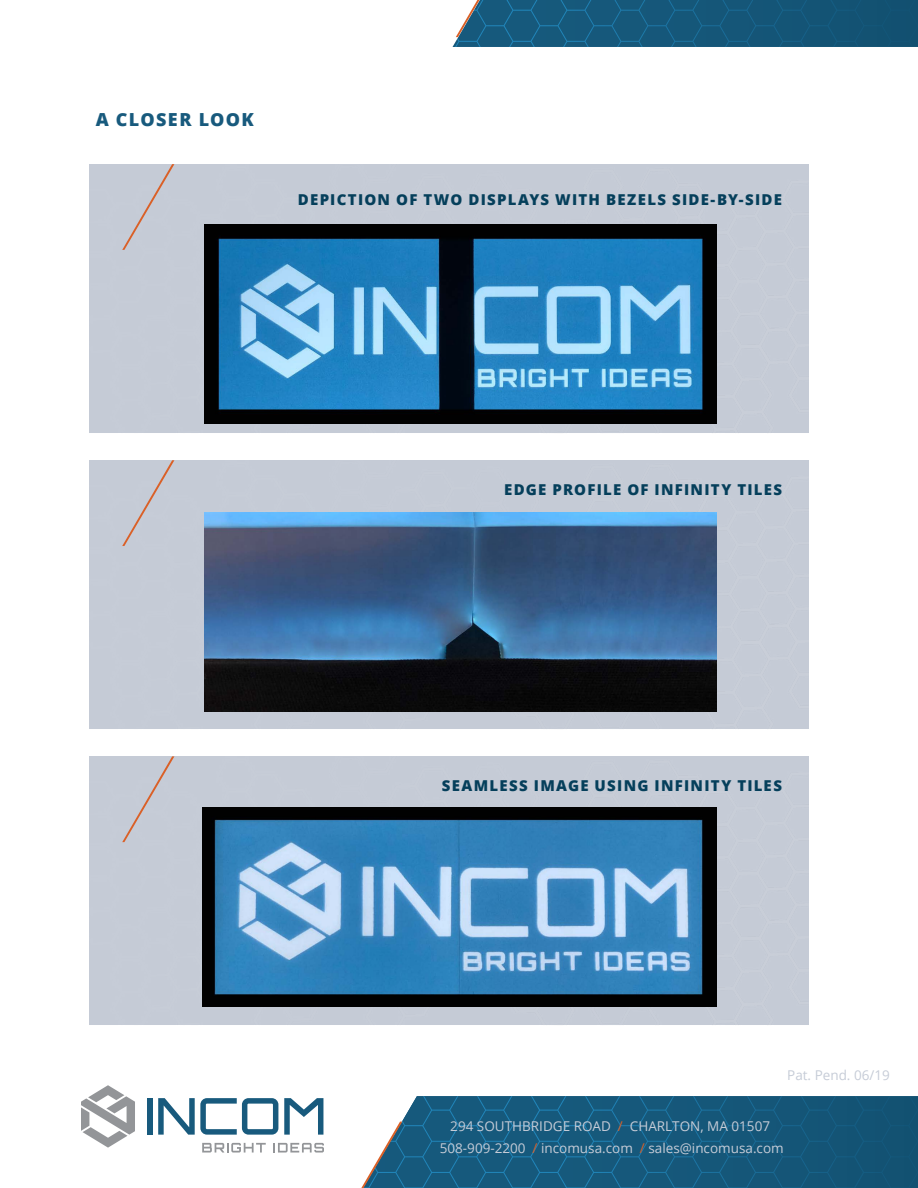
<style>
.page{position:relative;width:918px;height:1188px;background:#fff}
.page>*{position:absolute;margin:0;border:0;box-sizing:border-box;transform-origin:0 0}
.t1{font:800 18px "Open Sans";letter-spacing:.07em;color:#185a7d}
.t2{font:800 15px "Open Sans";letter-spacing:.085em;color:#053f5b}
.t3{font:13.5px/21.8px "Open Sans";color:#c6ccd7;text-align:center}
.s1{color:#da6027}
</style>
<div class="page">
<div style="left:147px;top:1098px;width:6px;height:37px;background:#185a7d"></div>
<svg style="left:158px;top:1098px;width:120px;height:37px"></svg>
<svg style="left:284px;top:1098px;width:39px;height:37px"></svg>
<svg style="left:202px;top:1143px;width:64px;height:10px"></svg>
<svg style="left:274px;top:1143px;width:50px;height:10px"></svg>
<svg style="left:81px;top:1085px;width:54px;height:63px"></svg>
<div style="left:122px;top:164px;width:52px;height:86px;background:#c5cbd6"></div>
<div style="left:122px;top:460px;width:52px;height:86px;background:#c5cbd6"></div>
<div style="left:90px;top:756px;width:719px;height:269px;background:#c5cbd6"></div>
<div style="left:122px;top:756px;width:52px;height:86px;background:#c5cbd6"></div>
<img style="left:204px;top:224px;width:513px;height:200px">
<img style="left:202px;top:807px;width:514px;height:200px">
<img style="left:204px;top:512px;width:513px;height:200px">
<svg style="left:400px;top:1096px;width:518px;height:92px;background:#16597c"></svg>
<svg style="left:361px;top:1122px;width:41px;height:66px"></svg>
<svg style="left:453px;top:0;width:465px;height:47px;background:#1c5c7d"></svg>
<p class="t1" style="left:96px;top:106px;width:160px">A CLOSER LOOK</p>
<p class="t2" style="left:298px;top:188px;width:486px">DEPICTION OF TWO DISPLAYS WITH BEZELS SIDE-BY-SIDE</p>
<p class="t2" style="left:504px;top:478px;width:279px">EDGE PROFILE OF INFINITY TILES</p>
<p class="t2" style="left:442px;top:774px;width:342px">SEAMLESS IMAGE USING INFINITY TILES</p>
<p class="t3" style="left:787px;top:1064px;width:104px">Pat. Pend. 06/19</p>
<p class="t3" style="left:440px;top:1115px;width:345px">294 SOUTHBRIDGE ROAD <span class="s1">/</span> CHARLTON, MA 01507<br>508-909-2200 <span class="s1">/</span> incomusa.com <span class="s1">/</span> sales@incomusa.com</p>
</div>
